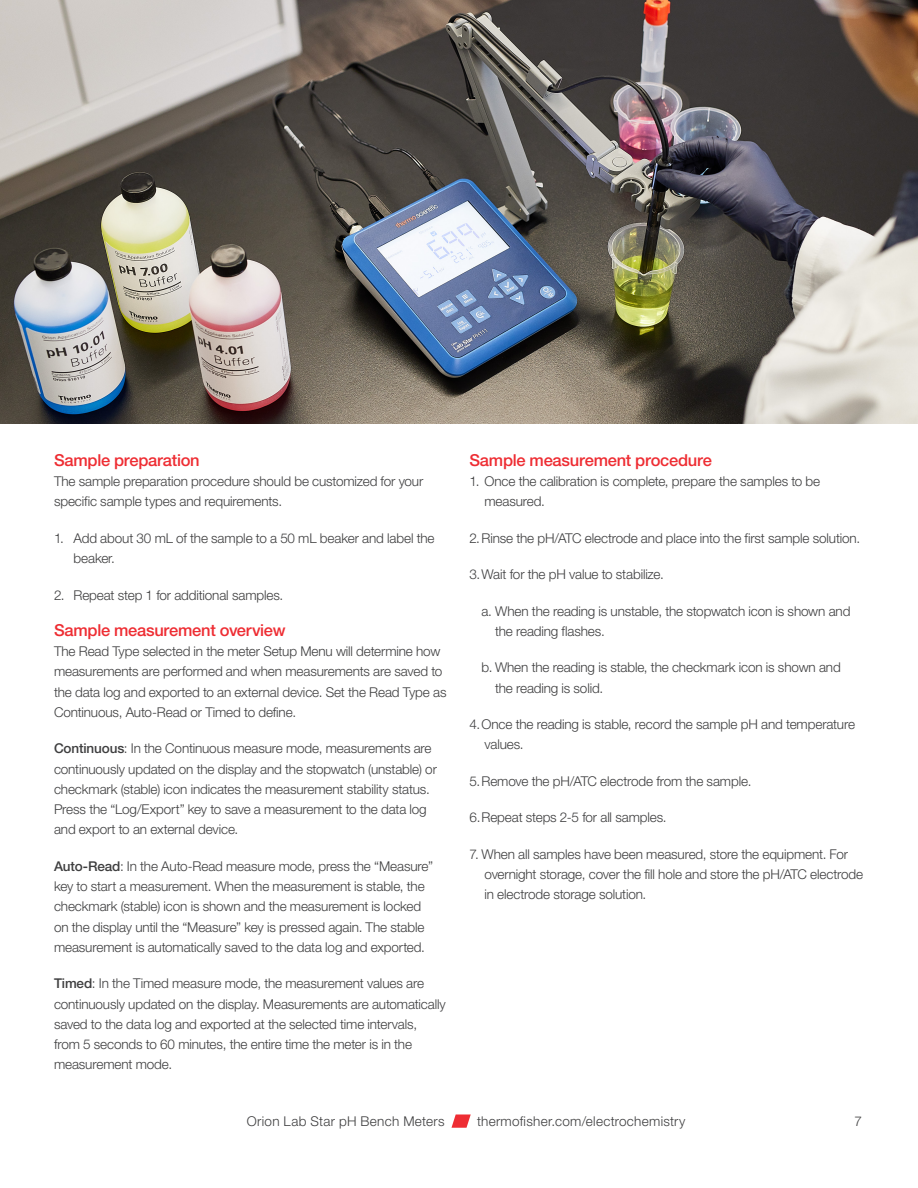
<style>
.page{position:relative;width:918px;height:1188px;background:#fff}
.page>*{position:absolute;margin:0;border:0;box-sizing:border-box;transform-origin:0 0}
.t1{font:500 16.5px "Helvetica Neue";letter-spacing:-.015em;color:#ee2d33}
.t2{font:300 13.5px/20.2px "Helvetica Neue";letter-spacing:-.01em;color:#3e3e3f}
.t3{font:300 13.5px "Helvetica Neue LTW1 G";letter-spacing:.02em;color:#3e3e3f}
.s1{font-weight:500}
</style>
<div class="page">
<svg style="left:452px;top:1114px;width:19px;height:14px"></svg>
<img style="left:0;top:0;width:918px;height:423px">
<p class="t1" style="left:54px;top:450px;width:147px">Sample preparation</p>
<p class="t2" style="left:54px;top:471px;width:371px">The sample preparation procedure should be customized for your specific sample types and requirements.</p>
<p class="t2" style="left:73px;top:528px;width:363px;text-indent:-19px">1. Add about 30 mL of the sample to a 50 mL beaker and label the beaker.</p>
<p class="t2" style="left:54px;top:584px;width:231px">2. Repeat step 1 for additional samples.</p>
<p class="t1" style="left:54px;top:620px;width:233px">Sample measurement overview</p>
<p class="t2" style="left:54px;top:641px;width:394px">The Read Type selected in the meter Setup Menu will determine how measurements are performed and when measurements are saved to the data log and exported to an external device. Set the Read Type as Continuous, Auto-Read or Timed to define.</p>
<p class="t2" style="left:54px;top:738px;width:384px"><span class="s1">Continuous</span>: In the Continuous measure mode, measurements are continuously updated on the display and the stopwatch (unstable) or checkmark (stable) icon indicates the measurement stability status.<br>Press the “Log/Export” key to save a measurement to the data log and export to an external device.</p>
<p class="t2" style="left:54px;top:856px;width:381px"><span class="s1">Auto-Read</span>: In the Auto-Read measure mode, press the “Measure” key to start a measurement. When the measurement is stable, the checkmark (stable) icon is shown and the measurement is locked on the display until the “Measure” key is pressed again. The stable measurement is automatically saved to the data log and exported.</p>
<p class="t2" style="left:54px;top:973px;width:393px"><span class="s1">Timed</span>: In the Timed measure mode, the measurement values are continuously updated on the display. Measurements are automatically saved to the data log and exported at the selected time intervals, from 5 seconds to 60 minutes, the entire time the meter is in the measurement mode.</p>
<p class="t1" style="left:470px;top:450px;width:244px">Sample measurement procedure</p>
<p class="t2" style="left:484px;top:471px;width:337px;text-indent:-15px">1. Once the calibration is complete, prepare the samples to be measured.</p>
<p class="t2" style="left:469px;top:528px;width:392px">2.Rinse the pH/ATC electrode and place into the first sample solution.</p>
<p class="t2" style="left:469px;top:564px;width:196px">3.Wait for the pH value to stabilize.</p>
<p class="t2" style="left:495px;top:600px;width:357px;text-indent:-14px">a. When the reading is unstable, the stopwatch icon is shown and the reading flashes.</p>
<p class="t2" style="left:495px;top:657px;width:347px;text-indent:-14px">b. When the reading is stable, the checkmark icon is shown and the reading is solid.</p>
<p class="t2" style="left:485px;top:714px;width:372px;text-indent:-15px">4.Once the reading is stable, record the sample pH and temperature values.</p>
<p class="t2" style="left:470px;top:771px;width:283px">5.Remove the pH/ATC electrode from the sample.</p>
<p class="t2" style="left:470px;top:807px;width:199px">6.Repeat steps 2-5 for all samples.</p>
<p class="t2" style="left:485px;top:843px;width:380px;text-indent:-15px">7. When all samples have been measured, store the equipment. For overnight storage, cover the fill hole and store the pH/ATC electrode in electrode storage solution.</p>
<p class="t3" style="left:247px;top:1113px;width:199px">Orion Lab Star pH Bench Meters</p>
<p class="t3" style="left:477px;top:1113px;width:210px">thermofisher.com/electrochemistry</p>
<p class="t3" style="left:854px;top:1113px;width:9px">7</p>
</div>
